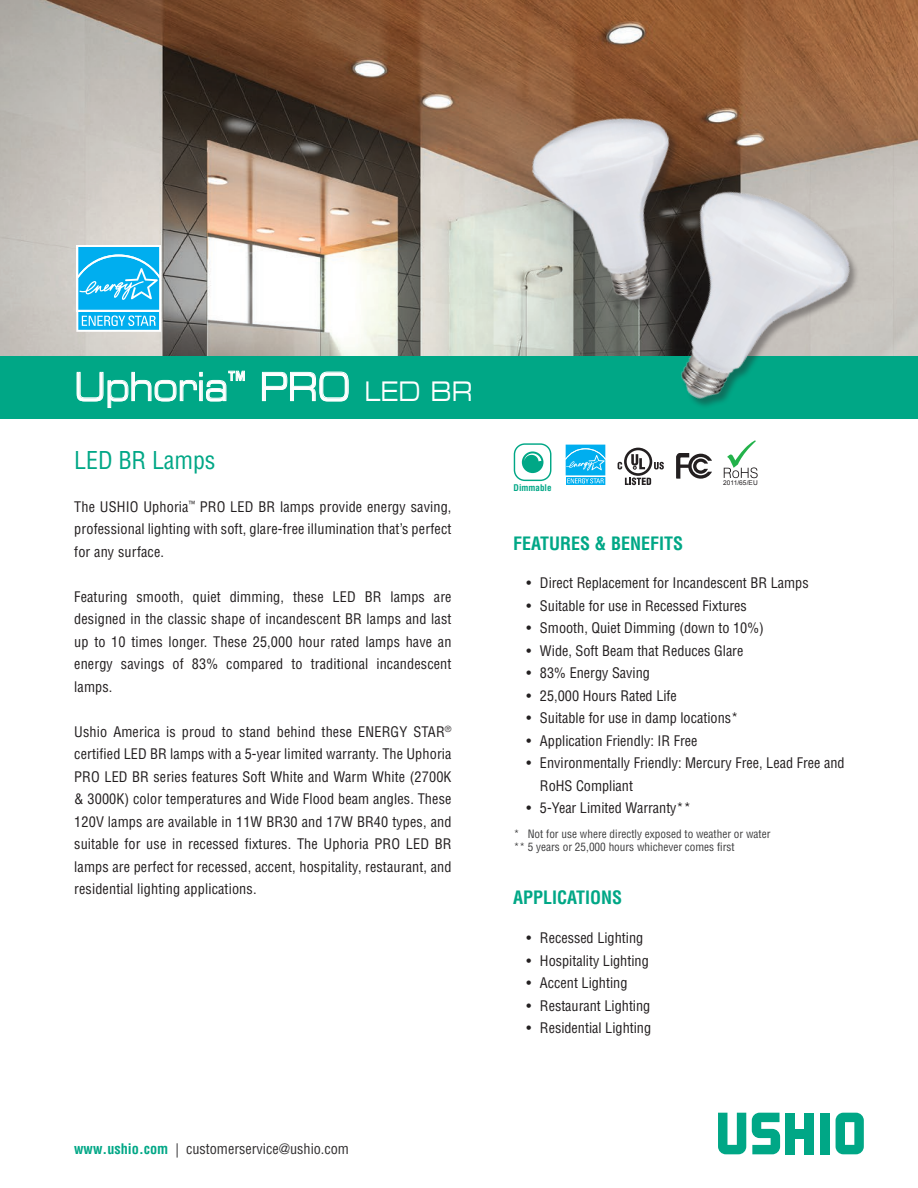
<style>
.page{position:relative;width:918px;height:1188px;background:#fff}
.page>*{position:absolute;margin:0;border:0;box-sizing:border-box;transform-origin:0 0}
.t1{font:39px "Eurostile LT Std Ex 2";letter-spacing:-.01em;color:#fff;scale:.78 1}
.t2{font:condensed 24px "Helvetica LT Std";letter-spacing:-.005em;color:#00a786}
.t3{font:700 condensed 18px "Helvetica LT Std";color:#00a786}
.t4{font:condensed 14.25px/22.5px "Helvetica LT Std";color:#231f20;text-align:justify}
.t5{font:condensed 14.25px "Helvetica LT Std";color:#312f30}
.t6{font:condensed 11.25px/13.5px "Helvetica LT Std";color:#3e3e3f}
.t7{font:700 condensed 9px "Helvetica LT Std";color:#00a786}
.t8{font:6.6px "Arial";letter-spacing:.01em;color:#231f20}
.s1{font-size:27px}
.s2{font-weight:700;color:#00a786}
</style>
<div class="page">
<svg style="left:752px;top:1113px;width:28px;height:41px"></svg>
<div style="left:795px;top:1129px;width:10px;height:9px;background:#00a786"></div>
<div style="left:805px;top:1113px;width:9px;height:41px;background:#00a786"></div>
<div style="left:786px;top:1113px;width:9px;height:41px;background:#00a786"></div>
<div style="left:820px;top:1113px;width:9px;height:41px;background:#00a786"></div>
<svg style="left:836px;top:1113px;width:28px;height:41px"></svg>
<svg style="left:718px;top:1113px;width:28px;height:41px"></svg>
<img style="left:0;top:0;width:918px;height:356px">
<div style="left:0;top:356px;width:918px;height:62px;background:#00a786"></div>
<div style="left:76px;top:245px;width:85px;height:67px;background:#fff"></div>
<svg style="left:76px;top:247px;width:85px;height:85px;background:#3ac0f2"></svg>
<img style="left:480px;top:72px;width:260px;height:280px">
<img style="left:566px;top:122px;width:345px;height:357px">
<svg style="left:76px;top:370px;width:169px;height:38px"></svg>
<svg style="left:262px;top:371px;width:87px;height:31px"></svg>
<svg style="left:625px;top:478px;width:26px;height:7px"></svg>
<svg style="left:654px;top:462px;width:10px;height:7px"></svg>
<svg style="left:624px;top:448px;width:28px;height:28px"></svg>
<svg style="left:627px;top:450px;width:23px;height:23px"></svg>
<svg style="left:631px;top:454px;width:14px;height:15px"></svg>
<svg style="left:618px;top:462px;width:4px;height:7px"></svg>
<svg style="left:676px;top:453px;width:36px;height:26px"></svg>
<svg style="left:724px;top:440px;width:34px;height:38px"></svg>
<div style="left:565px;top:444px;width:41px;height:32px;background:#9adef8"></div>
<svg style="left:565px;top:445px;width:41px;height:40px;background:#37bff2"></svg>
<div style="left:514px;top:443px;width:37px;height:38px;border:1px solid #00a786;border-radius:10px"></div>
<div style="left:522px;top:451px;width:21px;height:22px;background:#00a786;border-radius:50%"></div>
<svg style="left:524px;top:453px;width:17px;height:8px"></svg>
<h1 class="t1" style="left:74px;top:360px;width:512px">Uphoria<sup>™</sup> PRO <span class="s1">LED BR</span></h1>
<h2 class="t2" style="left:74px;top:445px;width:143px">LED BR Lamps</h2>
<p class="t4" style="left:74px;top:495px;width:379px">The USHIO Uphoria<sup>™</sup> PRO LED BR lamps provide energy saving, professional lighting with soft, glare-free illumination that’s perfect for any surface.</p>
<p class="t4" style="left:74px;top:585px;width:379px">Featuring smooth, quiet dimming, these LED BR lamps are designed in the classic shape of incandescent BR lamps and last up to 10 times longer. These 25,000 hour rated lamps have an energy savings of 83% compared to traditional incandescent lamps.</p>
<p class="t4" style="left:74px;top:720px;width:379px">Ushio America is proud to stand behind these ENERGY STAR<sup>® </sup>certified LED BR lamps with a 5-year limited warranty. The Uphoria PRO LED BR series features Soft White and Warm White (2700K &amp; 3000K) color temperatures and Wide Flood beam angles. These 120V lamps are available in 11W BR30 and 17W BR40 types, and suitable for use in recessed fixtures. The Uphoria PRO LED BR lamps are perfect for recessed, accent, hospitality, restaurant, and residential lighting applications.</p>
<p class="t7" style="left:514px;top:482px;width:40px">Dimmable</p>
<p class="t3" style="left:513px;top:532px;width:172px">FEATURES &amp; BENEFITS</p>
<p class="t8" style="left:723px;top:478px;width:36px">2011/65/EU</p>
<p class="t4" style="left:527px;top:572px;width:284px">• Direct Replacement for Incandescent BR Lamps</p>
<p class="t4" style="left:527px;top:594px;width:222px">• Suitable for use in Recessed Fixtures</p>
<p class="t4" style="left:527px;top:617px;width:239px">• Smooth, Quiet Dimming (down to 10%)</p>
<p class="t4" style="left:527px;top:639px;width:218px">• Wide, Soft Beam that Reduces Glare</p>
<p class="t4" style="left:527px;top:662px;width:125px">• 83% Energy Saving</p>
<p class="t4" style="left:527px;top:684px;width:152px">• 25,000 Hours Rated Life</p>
<p class="t4" style="left:527px;top:707px;width:213px">• Suitable for use in damp locations*</p>
<p class="t4" style="left:527px;top:729px;width:172px">• Application Friendly: IR Free</p>
<p class="t4" style="left:540px;top:752px;width:306px;text-indent:-13px">• Environmentally Friendly: Mercury Free, Lead Free and<br>RoHS Compliant</p>
<p class="t4" style="left:527px;top:797px;width:166px">• 5-Year Limited Warranty**</p>
<p class="t6" style="left:514px;top:827px;width:258px">* Not for use where directly exposed to weather or water ** 5 years or 25,000 hours whichever comes first</p>
<p class="t3" style="left:513px;top:887px;width:111px">APPLICATIONS</p>
<p class="t4" style="left:526px;top:927px;width:118px">• Recessed Lighting</p>
<p class="t4" style="left:526px;top:949px;width:124px">• Hospitality Lighting</p>
<p class="t4" style="left:526px;top:972px;width:102px">• Accent Lighting</p>
<p class="t4" style="left:526px;top:994px;width:125px">• Restaurant Lighting</p>
<p class="t4" style="left:526px;top:1017px;width:126px">• Residential Lighting</p>
<p class="t5" style="left:74px;top:1140px;width:276px"><span class="s2">www.ushio.com</span> | customerservice@ushio.com</p>
</div>
